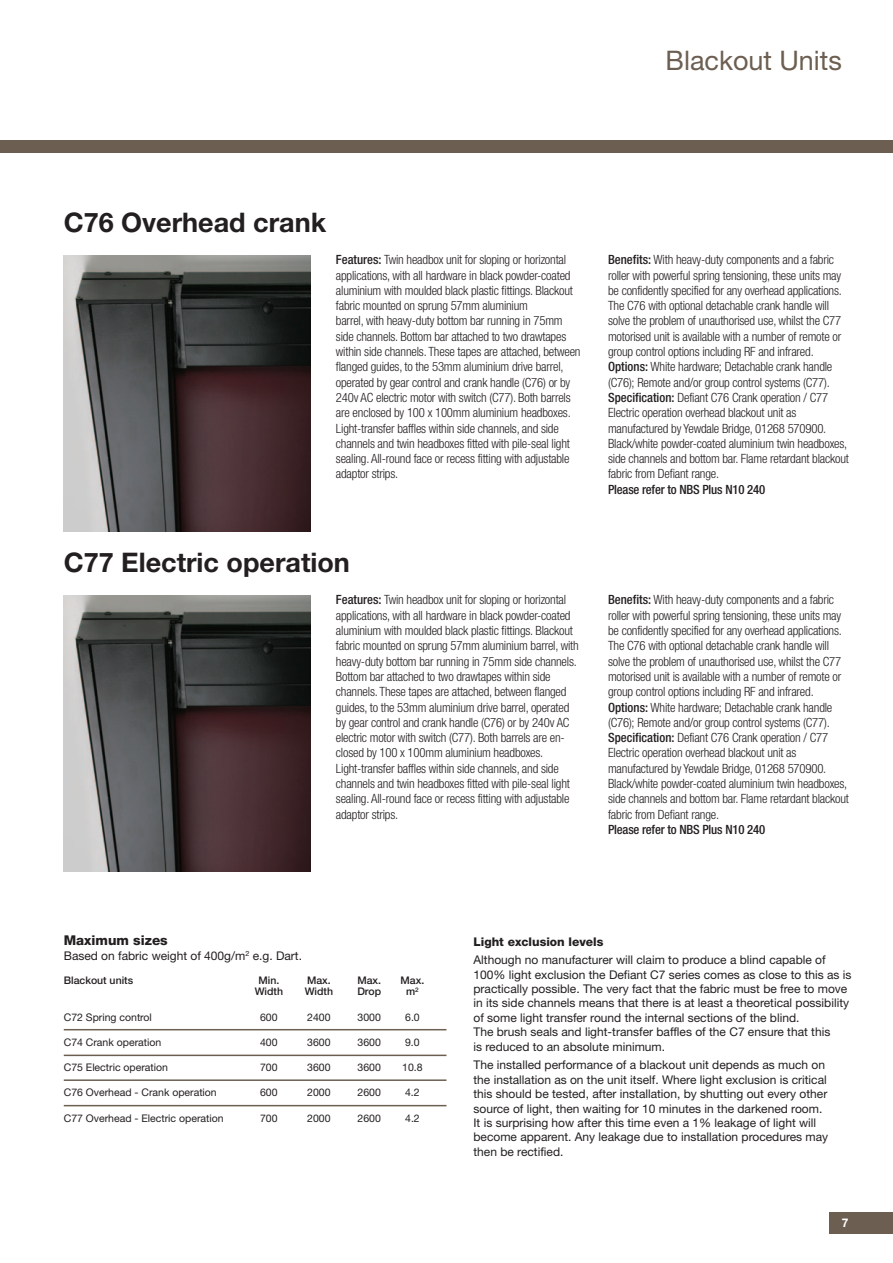
<style>
.page{position:relative;width:893px;height:1263px;background:#fff}
.page>*{position:absolute;margin:0;border:0;box-sizing:border-box;transform-origin:0 0}
.t1{font:700 27px "Helvetica Neue";color:#231f20}
.t2{font:27px "Helvetica Neue";color:#6c5f51}
.t3{font:800 13.5px "Helvetica Neue";color:#231f20}
.t4{font:300 condensed 12.75px/15.3px "Helvetica Neue";letter-spacing:-.015em;color:#231f20}
.t5{font:500 condensed 12.75px "Helvetica Neue";letter-spacing:-.015em;color:#231f20}
.t6{font:12px/14.4px "Helvetica Neue";color:#231f20}
.t7{font:800 12px "Helvetica Neue";color:#231f20}
.t8{font:700 12px "Helvetica Neue";color:#fff}
.t9{font:10.5px "Helvetica Neue";color:#231f20}
.t10{font:500 10.5px "Helvetica Neue";color:#231f20}
.s1{font-weight:500}
</style>
<div class="page">
<div style="left:0;top:140px;width:893px;height:13px;background:#6c5f51"></div>
<div style="left:829px;top:1212px;width:64px;height:21px;background:#6c5f51"></div>
<img style="left:64px;top:255px;width:246px;height:276px">
<hr style="left:64px;top:1029px;width:382px;height:1px;background:#6c5f51">
<hr style="left:64px;top:1054px;width:382px;height:2px;background:#6c5f51">
<hr style="left:64px;top:1079px;width:382px;height:2px;background:#6c5f51">
<hr style="left:64px;top:1105px;width:382px;height:1px;background:#6c5f51">
<img style="left:64px;top:595px;width:246px;height:277px">
<h1 class="t2" style="left:665px;top:51px;width:178px">Blackout Units</h1>
<h1 class="t1" style="left:64px;top:213px;width:264px">C76 Overhead crank</h1>
<p class="t4" style="left:336px;top:253px;width:246px"><span class="s1">Features:</span> Twin headbox unit for sloping or horizontal applications, with all hardware in black powder-coated aluminium with moulded black plastic fittings. Blackout fabric mounted on sprung 57mm aluminium<br>barrel, with heavy-duty bottom bar running in 75mm side channels. Bottom bar attached to two drawtapes within side channels. These tapes are attached, between flanged guides, to the 53mm aluminium drive barrel, operated by gear control and crank handle (C76) or by 240v AC electric motor with switch (C77). Both barrels are enclosed by 100 x 100mm aluminium headboxes.<br>Light-transfer baffles within side channels, and side channels and twin headboxes fitted with pile-seal light sealing. All-round face or recess fitting with adjustable adaptor strips.</p>
<p class="t4" style="left:608px;top:253px;width:242px"><span class="s1">Benefits:</span> With heavy-duty components and a fabric roller with powerful spring tensioning, these units may be confidently specified for any overhead applications.<br>The C76 with optional detachable crank handle will solve the problem of unauthorised use, whilst the C77 motorised unit is available with a number of remote or group control options including RF and infrared.<br><span class="s1">Options:</span> White hardware; Detachable crank handle (C76); Remote and/or group control systems (C77).<br><span class="s1">Specification:</span> Defiant C76 Crank operation / C77<br>Electric operation overhead blackout unit as manufactured by Yewdale Bridge, 01268 570900.<br>Black/white powder-coated aluminium twin headboxes, side channels and bottom bar. Flame retardant blackout fabric from Defiant range.</p>
<p class="t5" style="left:608px;top:485px;width:159px">Please refer to NBS Plus N10 240</p>
<h1 class="t1" style="left:64px;top:553px;width:288px">C77 Electric operation</h1>
<p class="t4" style="left:336px;top:593px;width:244px"><span class="s1">Features:</span> Twin headbox unit for sloping or horizontal applications, with all hardware in black powder-coated aluminium with moulded black plastic fittings. Blackout fabric mounted on sprung 57mm aluminium barrel, with heavy-duty bottom bar running in 75mm side channels.<br>Bottom bar attached to two drawtapes within side channels. These tapes are attached, between flanged guides, to the 53mm aluminium drive barrel, operated by gear control and crank handle (C76) or by 240v AC electric motor with switch (C77). Both barrels are en&shy;closed by 100 x 100mm aluminium headboxes.<br>Light-transfer baffles within side channels, and side channels and twin headboxes fitted with pile-seal light sealing. All-round face or recess fitting with adjustable adaptor strips.</p>
<p class="t4" style="left:608px;top:593px;width:242px"><span class="s1">Benefits:</span> With heavy-duty components and a fabric roller with powerful spring tensioning, these units may be confidently specified for any overhead applications.<br>The C76 with optional detachable crank handle will solve the problem of unauthorised use, whilst the C77 motorised unit is available with a number of remote or group control options including RF and infrared.<br><span class="s1">Options:</span> White hardware; Detachable crank handle (C76); Remote and/or group control systems (C77).<br><span class="s1">Specification:</span> Defiant C76 Crank operation / C77<br>Electric operation overhead blackout unit as manufactured by Yewdale Bridge, 01268 570900.<br>Black/white powder-coated aluminium twin headboxes, side channels and bottom bar. Flame retardant blackout fabric from Defiant range.</p>
<p class="t5" style="left:608px;top:825px;width:159px">Please refer to NBS Plus N10 240</p>
<p class="t3" style="left:64px;top:935px;width:105px">Maximum sizes</p>
<p class="t6" style="left:64px;top:950px;width:240px">Based on fabric weight of 400g/m<sup>2</sup> e.g. Dart.</p>
<p class="t10" style="left:64px;top:976px;width:71px">Blackout units</p>
<p class="t10" style="left:258px;top:976px;width:22px">Min.</p>
<p class="t10" style="left:307px;top:976px;width:25px">Max.</p>
<p class="t10" style="left:357px;top:976px;width:25px">Max.</p>
<p class="t10" style="left:401px;top:976px;width:25px">Max.</p>
<p class="t10" style="left:255px;top:988px;width:30px">Width</p>
<p class="t10" style="left:305px;top:988px;width:30px">Width</p>
<p class="t10" style="left:357px;top:988px;width:25px">Drop</p>
<p class="t10" style="left:406px;top:988px;width:14px">m<sup>2</sup></p>
<p class="t9" style="left:64px;top:1013px;width:90px">C72 Spring control</p>
<p class="t9" style="left:260px;top:1013px;width:19px">600</p>
<p class="t9" style="left:307px;top:1013px;width:25px">2400</p>
<p class="t9" style="left:358px;top:1013px;width:25px">3000</p>
<p class="t9" style="left:405px;top:1013px;width:16px">6.0</p>
<p class="t9" style="left:64px;top:1038px;width:99px">C74 Crank operation</p>
<p class="t9" style="left:260px;top:1038px;width:19px">400</p>
<p class="t9" style="left:307px;top:1038px;width:25px">3600</p>
<p class="t9" style="left:358px;top:1038px;width:25px">3600</p>
<p class="t9" style="left:405px;top:1038px;width:16px">9.0</p>
<p class="t9" style="left:64px;top:1064px;width:106px">C75 Electric operation</p>
<p class="t9" style="left:260px;top:1064px;width:19px">700</p>
<p class="t9" style="left:307px;top:1064px;width:25px">3600</p>
<p class="t9" style="left:357px;top:1064px;width:25px">3600</p>
<p class="t9" style="left:402px;top:1064px;width:22px">10.8</p>
<p class="t9" style="left:64px;top:1089px;width:155px">C76 Overhead - Crank operation</p>
<p class="t9" style="left:260px;top:1089px;width:19px">600</p>
<p class="t9" style="left:307px;top:1089px;width:25px">2000</p>
<p class="t9" style="left:357px;top:1089px;width:25px">2600</p>
<p class="t9" style="left:405px;top:1089px;width:16px">4.2</p>
<p class="t9" style="left:64px;top:1114px;width:161px">C77 Overhead - Electric operation</p>
<p class="t9" style="left:260px;top:1114px;width:19px">700</p>
<p class="t9" style="left:307px;top:1114px;width:25px">2000</p>
<p class="t9" style="left:358px;top:1114px;width:25px">2600</p>
<p class="t9" style="left:405px;top:1114px;width:16px">4.2</p>
<p class="t7" style="left:473px;top:937px;width:131px">Light exclusion levels</p>
<p class="t6" style="left:473px;top:954px;width:379px">Although no manufacturer will claim to produce a blind capable of 100% light exclusion the Defiant C7 series comes as close to this as is practically possible. The very fact that the fabric must be free to move in its side channels means that there is at least a theoretical possibility of some light transfer round the internal sections of the blind.<br>The brush seals and light-transfer baffles of the C7 ensure that this<br>is reduced to an absolute minimum.</p>
<p class="t6" style="left:473px;top:1059px;width:356px">The installed performance of a blackout unit depends as much on the installation as on the unit itself. Where light exclusion is critical this should be tested, after installation, by shutting out every other source of light, then waiting for 10 minutes in the darkened room.<br>It is surprising how after this time even a 1% leakage of light will become apparent. Any leakage due to installation procedures may then be rectified.</p>
<p class="t8" style="left:842px;top:1218px;width:8px">7</p>
</div>
